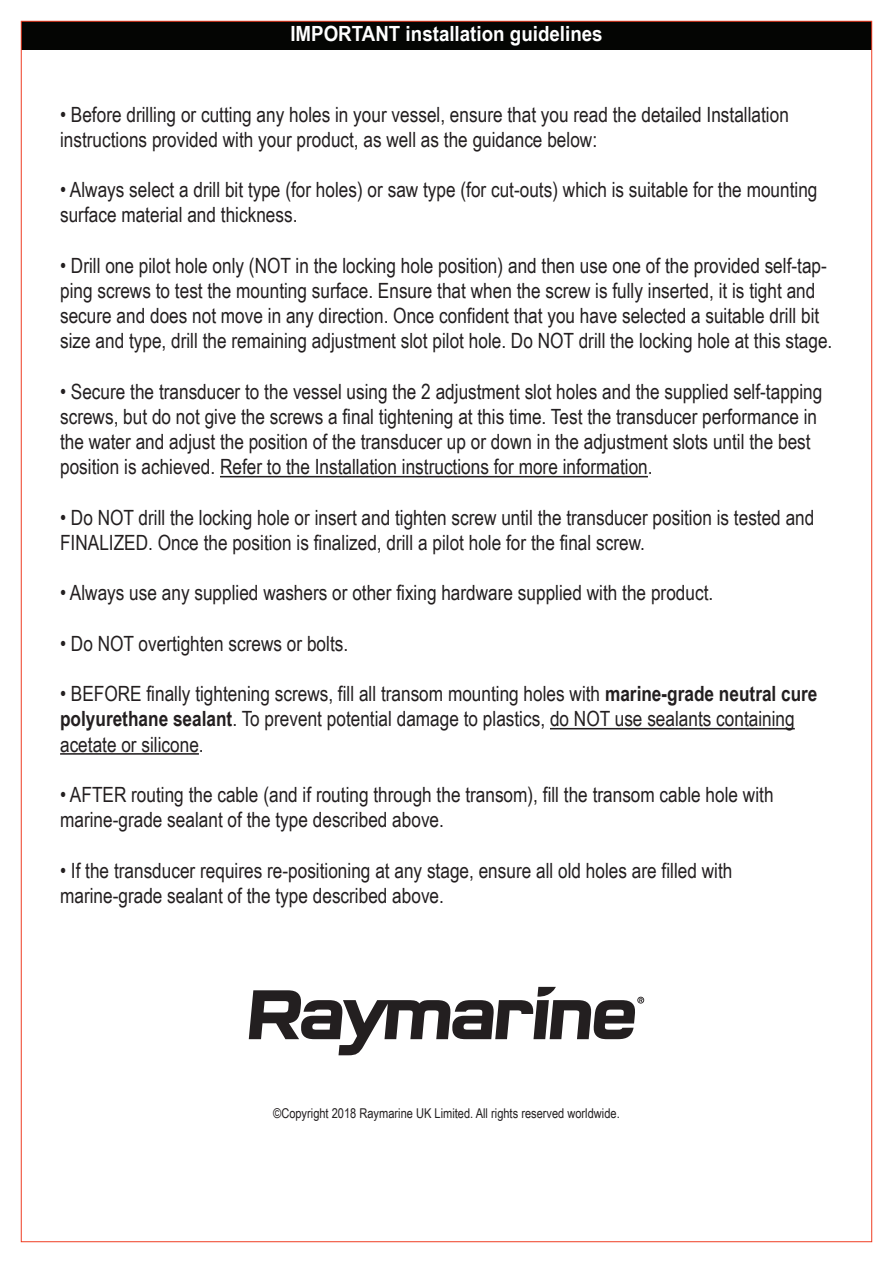
<style>
.page{position:relative;width:893px;height:1263px;background:#fff}
.page>*{position:absolute;margin:0;border:0;box-sizing:border-box;transform-origin:0 0}
.t1{font:21px/25.2px "Arial Narrow";color:#231f20}
.t2{font:700 21px "Arial Narrow";color:#fff;scale:1.09 1}
.t3{font:13.5px "Arial Narrow";color:#231f20}
.s1{font-weight:700}
</style>
<div class="page">
<div style="left:21px;top:21px;width:851px;height:28px;background:#040503"></div>
<hr style="left:220px;top:476px;width:428px;height:1px;background:#231f20">
<hr style="left:550px;top:728px;width:245px;height:1px;background:#231f20">
<hr style="left:60px;top:753px;width:139px;height:2px;background:#231f20">
<svg style="left:249px;top:987px;width:395px;height:68px"></svg>
<p class="t2" style="left:290px;top:18px;width:288px">IMPORTANT installation guidelines</p>
<p class="t1" style="left:60px;top:101px;width:730px">• Before drilling or cutting any holes in your vessel, ensure that you read the detailed Installation instructions provided with your product, as well as the guidance below:</p>
<p class="t1" style="left:60px;top:176px;width:759px">• Always select a drill bit type (for holes) or saw type (for cut-outs) which is suitable for the mounting surface material and thickness.</p>
<p class="t1" style="left:60px;top:252px;width:774px">• Drill one pilot hole only (NOT in the locking hole position) and then use one of the provided self-tap&shy;ping screws to test the mounting surface. Ensure that when the screw is fully inserted, it is tight and secure and does not move in any direction. Once confident that you have selected a suitable drill bit size and type, drill the remaining adjustment slot pilot hole. Do NOT drill the locking hole at this stage.</p>
<p class="t1" style="left:60px;top:378px;width:764px">• Secure the transducer to the vessel using the 2 adjustment slot holes and the supplied self-tapping screws, but do not give the screws a final tightening at this time. Test the transducer performance in the water and adjust the position of the transducer up or down in the adjustment slots until the best position is achieved. Refer to the Installation instructions for more information.</p>
<p class="t1" style="left:60px;top:504px;width:756px">• Do NOT drill the locking hole or insert and tighten screw until the transducer position is tested and<br>FINALIZED. Once the position is finalized, drill a pilot hole for the final screw.</p>
<p class="t1" style="left:60px;top:580px;width:655px">• Always use any supplied washers or other fixing hardware supplied with the product.</p>
<p class="t1" style="left:60px;top:630px;width:290px">• Do NOT overtighten screws or bolts.</p>
<p class="t1" style="left:60px;top:680px;width:759px">• BEFORE finally tightening screws, fill all transom mounting holes with <span class="s1">marine-grade neutral cure polyurethane sealant</span>. To prevent potential damage to plastics, do NOT use sealants containing acetate or silicone.</p>
<p class="t1" style="left:60px;top:781px;width:715px">• AFTER routing the cable (and if routing through the transom), fill the transom cable hole with marine-grade sealant of the type described above.</p>
<p class="t1" style="left:60px;top:857px;width:674px">• If the transducer requires re-positioning at any stage, ensure all old holes are filled with marine-grade sealant of the type described above.</p>
<p class="t3" style="left:273px;top:1103px;width:348px">©Copyright 2018 Raymarine UK Limited. All rights reserved worldwide.</p>
</div>
